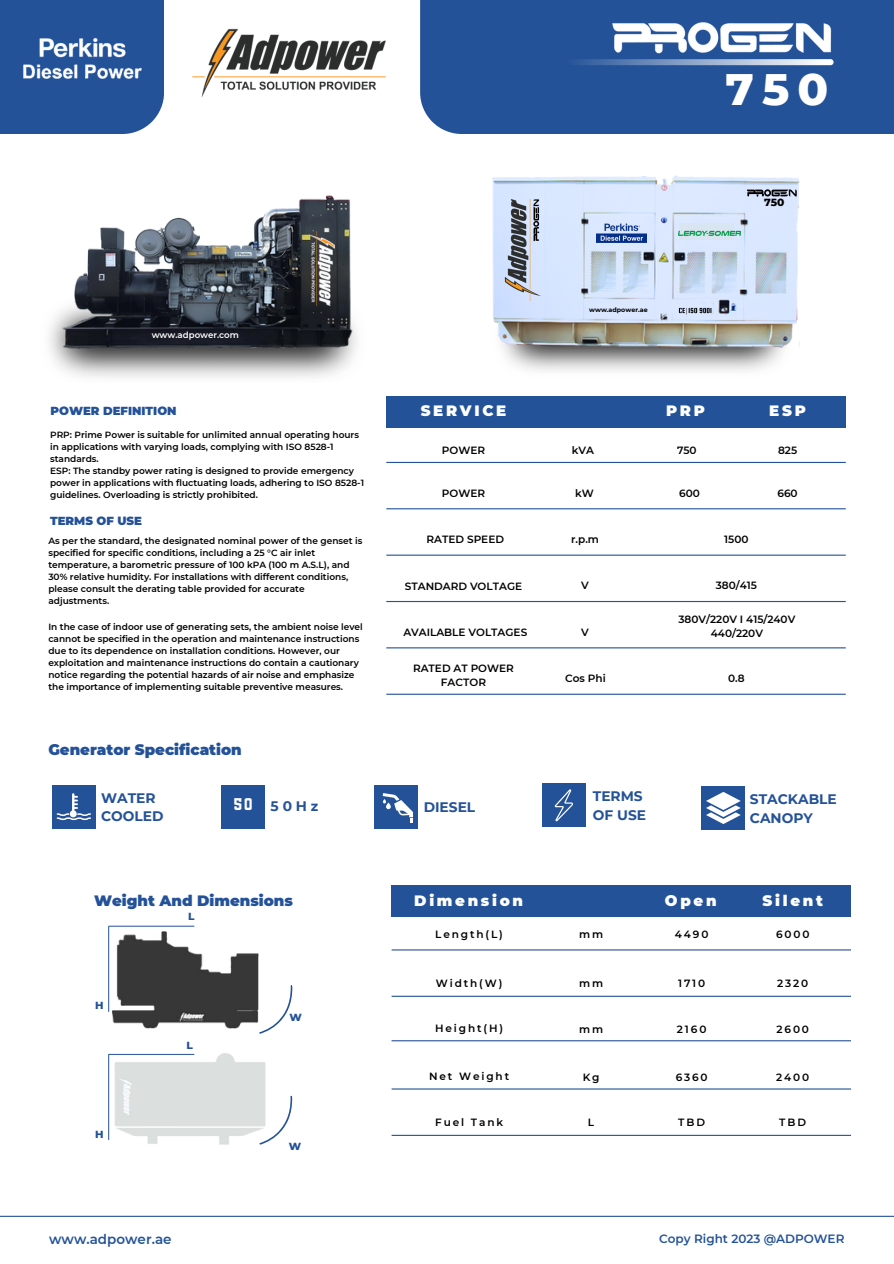
<style>
.page{position:relative;width:894px;height:1264px;background:#fff}
.page>*{position:absolute;margin:0;border:0;box-sizing:border-box;transform-origin:0 0}
.t1{font:800 45px "Montserrat";color:#fff}
.t2{font:15.15px "Boxing";color:#fff}
.t3{font:900 15px "Montserrat";color:#245298}
.t4{font:900 15px "Montserrat";letter-spacing:.18em;color:#fff}
.t5{font:700 13.8px/18.5px "Montserrat";color:#245298}
.t6{font:600 13.5px "Montserrat";color:#245298}
.t7{font:600 12px "Montserrat";color:#245298}
.t8{font:900 11.7px "Montserrat";color:#245298}
.t9{font:800 10.65px "Montserrat";color:#000}
.t10{font:600 10.5px/14px "Montserrat";color:#000;text-align:center}
.t11{font:600 10.5px "Montserrat";letter-spacing:.18em;color:#000}
.t12{font:800 10.5px "Montserrat";color:#245298}
.t13{font:600 9px/12px "Montserrat";color:#000}
.t14{font:600 8.7px "Montserrat";color:#fff}
.t15{font:700 6.3px "Montserrat";color:#000}
</style>
<div class="page">
<div style="left:386px;top:396px;width:154px;height:31px;background:#245298"></div>
<div style="left:391px;top:885px;width:154px;height:32px;background:#245298"></div>
<div style="left:508px;top:396px;width:155px;height:31px;background:#245298"></div>
<div style="left:525px;top:885px;width:143px;height:32px;background:#245298"></div>
<div style="left:616px;top:396px;width:138px;height:31px;background:#245298"></div>
<div style="left:621px;top:885px;width:139px;height:32px;background:#245298"></div>
<div style="left:729px;top:396px;width:116px;height:31px;background:#245298"></div>
<div style="left:734px;top:885px;width:116px;height:32px;background:#245298"></div>
<hr style="left:386px;top:462px;width:459px;height:1px;background:#245298">
<hr style="left:391px;top:949px;width:459px;height:1px;background:#245298">
<hr style="left:386px;top:508px;width:459px;height:1px;background:#245298">
<hr style="left:391px;top:995px;width:459px;height:1px;background:#245298">
<hr style="left:386px;top:554px;width:459px;height:1px;background:#245298">
<hr style="left:391px;top:1040px;width:459px;height:1px;background:#245298">
<hr style="left:386px;top:601px;width:459px;height:1px;background:#245298">
<hr style="left:391px;top:1088px;width:459px;height:1px;background:#245298">
<hr style="left:386px;top:647px;width:459px;height:1px;background:#245298">
<hr style="left:391px;top:1134px;width:459px;height:1px;background:#245298">
<hr style="left:386px;top:693px;width:459px;height:1px;background:#245298">
<hr style="left:0;top:1215px;width:893px;height:1px;background:#245298">
<img style="left:192px;top:28px;width:194px;height:69px">
<div style="left:52px;top:785px;width:43px;height:43px;background:#245298"></div>
<div style="left:542px;top:783px;width:43px;height:44px;background:#245298"></div>
<svg style="left:554px;top:789px;width:18px;height:32px"></svg>
<div style="left:374px;top:785px;width:44px;height:44px;background:#245298"></div>
<svg style="left:382px;top:793px;width:31px;height:30px"></svg>
<div style="left:700px;top:785px;width:44px;height:44px;background:#245298"></div>
<svg style="left:706px;top:792px;width:34px;height:32px"></svg>
<div style="left:221px;top:785px;width:44px;height:43px;background:#245298"></div>
<svg style="left:57px;top:793px;width:33px;height:27px"></svg>
<div style="left:0;top:0;width:163px;height:134px;background:#245298"></div>
<img style="left:23px;top:37px;width:119px;height:42px">
<svg style="left:275px;top:1095px;width:18px;height:42px"></svg>
<svg style="left:275px;top:985px;width:18px;height:41px"></svg>
<svg style="left:108px;top:925px;width:86px;height:4px"></svg>
<img style="left:108px;top:929px;width:151px;height:58px">
<div style="left:420px;top:0;width:473px;height:134px;background:#245298"></div>
<div style="left:566px;top:60px;width:267px;height:5px;background:#2c589c;border-radius:3px"></div>
<img style="left:45px;top:195px;width:316px;height:177px">
<img style="left:305px;top:226px;width:33px;height:84px">
<img style="left:583px;top:22px;width:251px;height:44px">
<img style="left:492px;top:175px;width:308px;height:180px">
<div style="left:679px;top:223px;width:54px;height:17px;background:#d9e5f1"></div>
<img style="left:503px;top:192px;width:43px;height:115px">
<img style="left:531px;top:199px;width:8px;height:44px">
<img style="left:744px;top:187px;width:53px;height:13px">
<img style="left:604px;top:222px;width:35px;height:10px">
<img style="left:596px;top:233px;width:50px;height:9px">
<img style="left:678px;top:229px;width:62px;height:7px">
<img style="left:674px;top:304px;width:42px;height:13px">
<img style="left:108px;top:987px;width:167px;height:158px">
<p class="t1" style="left:725px;top:61px;width:104px">750</p>
<p class="t9" style="left:763px;top:196px;width:22px">750</p>
<p class="t14" style="left:152px;top:330px;width:89px">www.adpower.com</p>
<p class="t8" style="left:50px;top:403px;width:128px">POWER DEFINITION</p>
<h2 class="t13" style="left:50px;top:428px;width:310px">PRP: Prime Power is suitable for unlimited annual operating hours in applications with varying loads, complying with ISO 8528-1 standards.</h2>
<p class="t13" style="left:50px;top:464px;width:315px">ESP: The standby power rating is designed to provide emergency power in applications with fluctuating loads, adhering to ISO 8528-1 guidelines. Overloading is strictly prohibited.</p>
<p class="t8" style="left:50px;top:514px;width:93px">TERMS OF USE</p>
<h2 class="t13" style="left:48px;top:535px;width:315px">As per the standard, the designated nominal power of the genset is specified for specific conditions, including a 25 °C air inlet temperature, a barometric pressure of 100 kPA (100 m A.S.L), and 30% relative humidity. For installations with different conditions, please consult the derating table provided for accurate adjustments.</h2>
<p class="t13" style="left:48px;top:620px;width:316px">In the case of indoor use of generating sets, the ambient noise level cannot be specified in the operation and maintenance instructions due to its dependence on installation conditions. However, our exploitation and maintenance instructions do contain a cautionary notice regarding the potential hazards of air noise and emphasize the importance of implementing suitable preventive measures.</p>
<p class="t3" style="left:48px;top:740px;width:195px">Generator Specification</p>
<p class="t15" style="left:589px;top:306px;width:60px">www.adpower.ae</p>
<p class="t4" style="left:420px;top:401px;width:87px">SERVICE</p>
<p class="t4" style="left:666px;top:401px;width:40px">PRP</p>
<h1 class="t4" style="left:769px;top:401px;width:38px">ESP</h1>
<p class="t10" style="left:442px;top:443px;width:45px">POWER</p>
<p class="t10" style="left:571px;top:443px;width:24px">kVA</p>
<p class="t10" style="left:676px;top:443px;width:21px">750</p>
<p class="t10" style="left:777px;top:443px;width:21px">825</p>
<h2 class="t10" style="left:442px;top:487px;width:45px">POWER</h2>
<p class="t10" style="left:575px;top:487px;width:20px">kW</p>
<p class="t10" style="left:679px;top:487px;width:22px">600</p>
<h6 class="t10" style="left:777px;top:487px;width:22px">660</h6>
<h2 class="t10" style="left:426px;top:532px;width:79px">RATED SPEED</h2>
<h6 class="t10" style="left:571px;top:532px;width:29px">r.p.m</h6>
<p class="t10" style="left:724px;top:532px;width:26px">1500</p>
<p class="t10" style="left:405px;top:579px;width:119px">STANDARD VOLTAGE</p>
<p class="t10" style="left:581px;top:578px;width:9px">V</p>
<h6 class="t10" style="left:715px;top:578px;width:43px">380/415</h6>
<h6 class="t10" style="left:403px;top:625px;width:125px">AVAILABLE VOLTAGES</h6>
<p class="t10" style="left:581px;top:625px;width:9px">V</p>
<p class="t10" style="left:678px;top:612px;width:118px">380V/220V I 415/240V<br>440/220V</p>
<p class="t10" style="left:413px;top:661px;width:102px">RATED AT POWER<br>FACTOR</p>
<h4 class="t10" style="left:565px;top:671px;width:42px">Cos Phi</h4>
<p class="t10" style="left:728px;top:671px;width:18px">0.8</p>
<h2 class="t5" style="left:101px;top:788px;width:64px">WATER<br>COOLED</h2>
<h3 class="t5" style="left:592px;top:787px;width:55px">TERMS<br>OF USE</h3>
<p class="t5" style="left:270px;top:797px;width:49px">50Hz</p>
<h3 class="t5" style="left:423px;top:797px;width:53px">DIESEL</h3>
<h3 class="t5" style="left:749px;top:789px;width:88px;line-height:19.2px">STACKABLE<br>CANOPY</h3>
<p class="t2" style="left:234px;top:798px;width:20px">50</p>
<h3 class="t3" style="left:94px;top:891px;width:200px">Weight And Dimensions</h3>
<p class="t12" style="left:188px;top:909px;width:8px">L</p>
<p class="t12" style="left:95px;top:998px;width:10px">H</p>
<p class="t12" style="left:95px;top:1127px;width:10px">H</p>
<p class="t12" style="left:186px;top:1038px;width:8px">L</p>
<h3 class="t6" style="left:49px;top:1230px;width:124px">www.adpower.ae</h3>
<p class="t12" style="left:289px;top:1010px;width:14px">W</p>
<p class="t12" style="left:288px;top:1139px;width:14px">W</p>
<p class="t4" style="left:414px;top:891px;width:110px">Dimension</p>
<p class="t4" style="left:664px;top:891px;width:53px">Open</p>
<p class="t4" style="left:762px;top:891px;width:62px">Silent</p>
<p class="t10" style="left:435px;top:927px;width:69px">Length(L)</p>
<p class="t10" style="left:579px;top:927px;width:26px">mm</p>
<p class="t10" style="left:674px;top:927px;width:35px">4490</p>
<h6 class="t10" style="left:775px;top:927px;width:35px">6000</h6>
<h2 class="t10" style="left:436px;top:976px;width:68px">Width(W)</h2>
<p class="t10" style="left:579px;top:976px;width:26px">mm</p>
<p class="t10" style="left:678px;top:976px;width:29px">1710</p>
<p class="t10" style="left:777px;top:976px;width:33px">2320</p>
<h6 class="t10" style="left:435px;top:1021px;width:69px">Height(H)</h6>
<p class="t10" style="left:579px;top:1022px;width:26px">mm</p>
<p class="t10" style="left:676px;top:1022px;width:31px">2160</p>
<h6 class="t10" style="left:776px;top:1022px;width:34px">2600</h6>
<h6 class="t11" style="left:429px;top:1069px;width:81px">Net Weight</h6>
<h4 class="t10" style="left:582px;top:1070px;width:18px">Kg</h4>
<p class="t10" style="left:675px;top:1070px;width:34px">6360</p>
<h6 class="t10" style="left:776px;top:1070px;width:35px">2400</h6>
<h6 class="t11" style="left:435px;top:1116px;width:69px">Fuel Tank</h6>
<p class="t10" style="left:587px;top:1115px;width:8px">L</p>
<p class="t10" style="left:678px;top:1115px;width:28px">TBD</p>
<h3 class="t10" style="left:779px;top:1115px;width:28px">TBD</h3>
<h2 class="t7" style="left:659px;top:1231px;width:187px">Copy Right 2023 @ADPOWER</h2>
</div>
